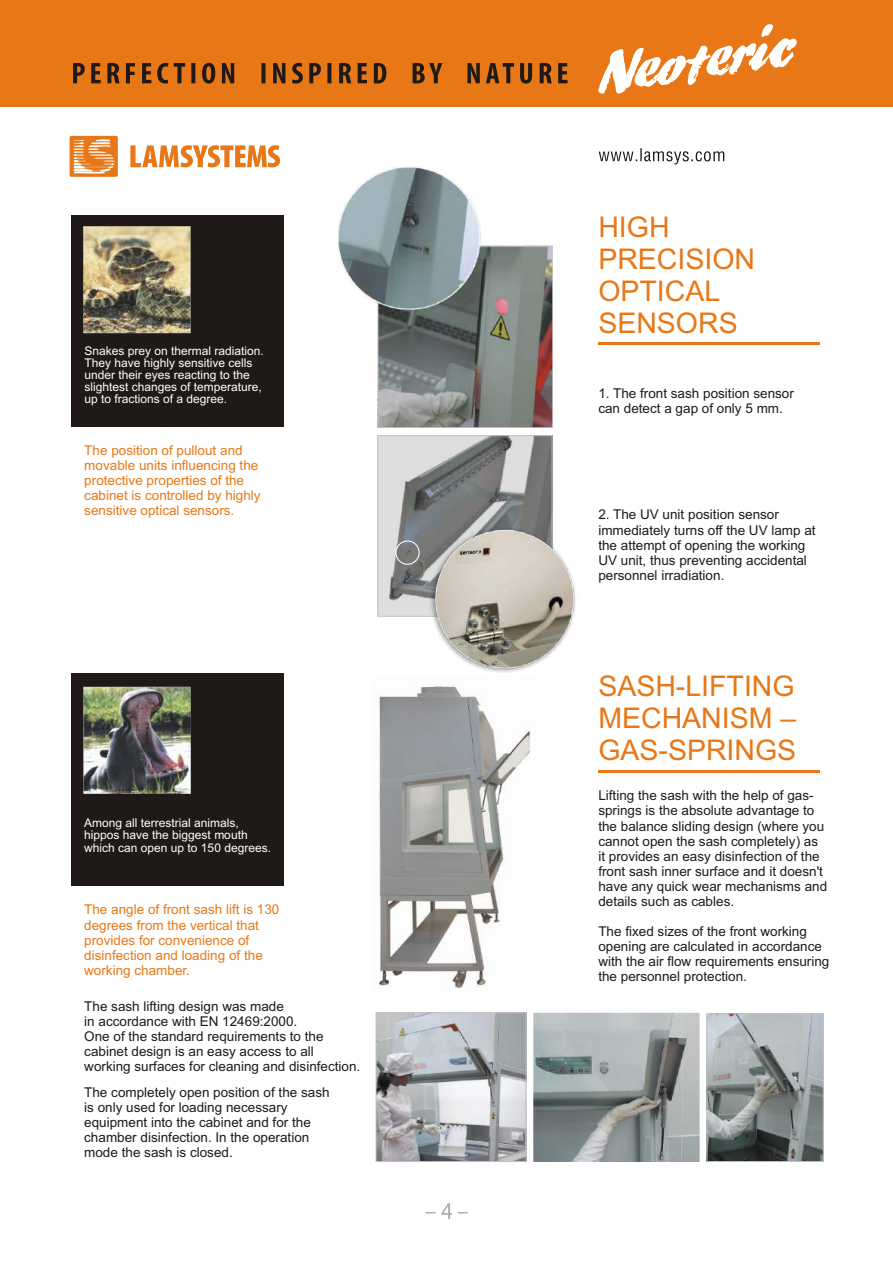
<style>
.page{position:relative;width:893px;height:1263px;background:#fff}
.page>*{position:absolute;margin:0;border:0;box-sizing:border-box;transform-origin:0 0}
.t1{font:28.5px/31.8px "Arial";color:#e87817}
.t2{font:13.5px/15.1px "Arial";color:#1f1a17}
.t3{font:13.5px/15.1px "Arial";color:#e87817}
.t4{font:12px/12px "Arial";color:#fff}
</style>
<div class="page">
<div style="left:71px;top:215px;width:213px;height:212px;background:#1f1a17"></div>
<hr style="left:598px;top:342px;width:222px;height:3px;background:#e87817">
<img style="left:337px;top:166px;width:216px;height:261px">
<div style="left:378px;top:436px;width:174px;height:180px;background:#dedede"></div>
<img style="left:389px;top:437px;width:161px;height:164px">
<div style="left:377px;top:435px;width:175px;height:182px;border:1px solid #c2c2c2"></div>
<div style="left:395px;top:540px;width:25px;height:25px;border:1px solid #fff;border-radius:50%"></div>
<img style="left:379px;top:687px;width:152px;height:301px">
<div style="left:71px;top:674px;width:213px;height:212px;background:#1f1a17"></div>
<img style="left:84px;top:227px;width:107px;height:566px">
<img style="left:378px;top:1014px;width:146px;height:146px">
<div style="left:376px;top:1012px;width:150px;height:150px;border:1px solid #c2c2c2"></div>
<img style="left:534px;top:1013px;width:165px;height:148px">
<svg style="left:426px;top:1203px;width:42px;height:16px"></svg>
<hr style="left:598px;top:770px;width:222px;height:3px;background:#e87817">
<div style="left:0;top:0;width:893px;height:106px;background:#e87817"></div>
<svg style="left:73px;top:63px;width:495px;height:21px"></svg>
<svg style="left:70px;top:136px;width:48px;height:41px;background:#ed974d"></svg>
<svg style="left:130px;top:145px;width:150px;height:22px"></svg>
<svg style="left:598px;top:24px;width:199px;height:70px"></svg>
<img style="left:708px;top:1015px;width:114px;height:145px">
<div style="left:706px;top:1013px;width:118px;height:149px;border:1px solid #c2c2c2"></div>
<img style="left:417px;top:520px;width:159px;height:167px">
<svg style="left:599px;top:148px;width:125px;height:16px"></svg>
<p class="t4" style="left:84px;top:346px;width:181px">Snakes prey on thermal radiation.<br>They have highly sensitive cells under their eyes reacting to the slightest changes of temperature, up to fractions of a degree.</p>
<p class="t3" style="left:84px;top:444px;width:178px">The position of pullout and movable units influencing the protective properties of the cabinet is controlled by highly sensitive optical sensors.</p>
<p class="t4" style="left:84px;top:818px;width:188px">Among all terrestrial animals, hippos have the biggest mouth which can open up to 150 degrees.</p>
<p class="t3" style="left:84px;top:903px;width:197px">The angle of front sash lift is 130 degrees from the vertical that provides for convenience of disinfection and loading of the working chamber.</p>
<p class="t2" style="left:84px;top:1000px;width:278px">The sash lifting design was made<br>in accordance with ЕN 12469:2000.<br>One of the standard requirements to the cabinet design is an easy access to all working surfaces for cleaning and disinfection.</p>
<p class="t2" style="left:84px;top:1085px;width:247px">The completely open position of the sash is only used for loading necessary equipment into the cabinet and for the chamber disinfection. In the operation mode the sash is closed.</p>
<h1 class="t1" style="left:598px;top:214px;width:158px">HIGH<br>PRECISION<br>OPTICAL<br>SENSORS</h1>
<p class="t2" style="left:598px;top:386px;width:197px">1. The front sash position sensor can detect a gap of only 5 mm.</p>
<p class="t2" style="left:598px;top:508px;width:219px">2. The UV unit position sensor immediately turns off the UV lamp at the attempt of opening the working<br>UV unit, thus preventing accidental personnel irradiation.</p>
<h1 class="t1" style="left:598px;top:673px;width:199px;text-align:justify">SASH-LIFTING MECHANISM – GAS-SPRINGS</h1>
<p class="t2" style="left:598px;top:789px;width:230px">Lifting the sash with the help of gas&shy;springs is the absolute advantage to the balance sliding design (where you cannot open the sash completely) as it provides an easy disinfection of the front sash inner surface and it doesn't have any quick wear mechanisms and details such as cables.</p>
<p class="t2" style="left:598px;top:925px;width:233px">The fixed sizes of the front working opening are calculated in accordance with the air flow requirements ensuring the personnel protection.</p>
</div>
